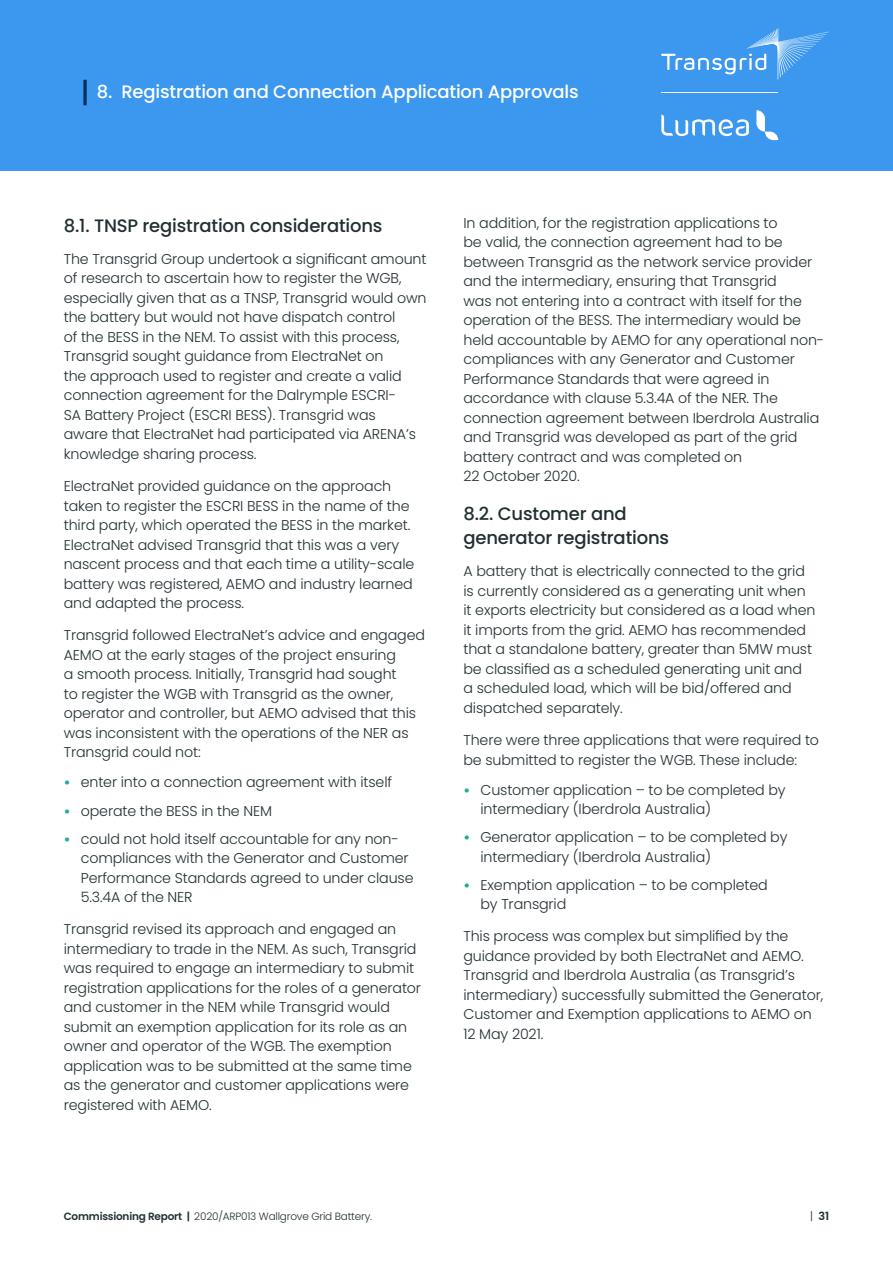
<style>
.page{position:relative;width:893px;height:1263px;background:#fff}
.page>*{position:absolute;margin:0;border:0;box-sizing:border-box;transform-origin:0 0}
._02_Subhead_2{font:500 18px/24px "Poppins";letter-spacing:-.01em;color:#222f32}
._00_Main_Header{font:500 18px "Poppins";letter-spacing:-.01em;color:#fff}
._07_Body_Text{font:300 14.25px/19.5px "Poppins";letter-spacing:-.01em;color:#222f32}
.t1{font:600 11.25px "Poppins";color:#222f32}
._07_Header_right{font:300 10.5px "Poppins";letter-spacing:-.02em;color:#222f32}
.s1{font-weight:700;font-size:13.5px;color:#1dac94}
.s2{font-weight:600}
.s3{font-weight:300}
</style>
<div class="page">
<div style="left:0;top:0;width:893px;height:170px;background:#3c98ee"></div>
<svg style="left:83px;top:80px;width:4px;height:25px"></svg>
<svg style="left:756px;top:110px;width:22px;height:30px"></svg>
<svg style="left:661px;top:115px;width:88px;height:21px"></svg>
<svg style="left:661px;top:28px;width:168px;height:52px"></svg>
<hr style="left:661px;top:92px;width:117px;height:1px;background:#fff">
<p class="_00_Main_Header" style="left:97px;top:81px;width:483px">8. Registration and Connection Application Approvals</p>
<p class="_02_Subhead_2" style="left:64px;top:213px;width:320px">8.1. TNSP registration considerations</p>
<p class="_07_Body_Text" style="left:64px;top:249px;width:364px">The Transgrid Group undertook a significant amount of research to ascertain how to register the WGB, especially given that as a TNSP, Transgrid would own the battery but would not have dispatch control<br>of the BESS in the NEM. To assist with this process, Transgrid sought guidance from ElectraNet on<br>the approach used to register and create a valid connection agreement for the Dalrymple ESCRI-<br>SA Battery Project (ESCRI BESS). Transgrid was<br>aware that ElectraNet had participated via ARENA’s knowledge sharing process.</p>
<p class="_07_Body_Text" style="left:64px;top:476px;width:352px">ElectraNet provided guidance on the approach taken to register the ESCRI BESS in the name of the third party, which operated the BESS in the market.<br>ElectraNet advised Transgrid that this was a very nascent process and that each time a utility-scale battery was registered, AEMO and industry learned and adapted the process.</p>
<p class="_07_Body_Text" style="left:64px;top:626px;width:363px">Transgrid followed ElectraNet’s advice and engaged AEMO at the early stages of the project ensuring<br>a smooth process. Initially, Transgrid had sought<br>to register the WGB with Transgrid as the owner, operator and controller, but AEMO advised that this was inconsistent with the operations of the NER as Transgrid could not:</p>
<p class="_07_Body_Text" style="left:64px;top:773px;width:330px"><span class="s1">•</span> enter into a connection agreement with itself</p>
<p class="_07_Body_Text" style="left:64px;top:801px;width:210px"><span class="s1">•</span> operate the BESS in the NEM</p>
<p class="_07_Body_Text" style="left:81px;top:829px;width:334px;text-indent:-17px"><span class="s1">•</span> could not hold itself accountable for any non&shy;compliances with the Generator and Customer Performance Standards agreed to under clause 5.3.4A of the NER</p>
<p class="_07_Body_Text" style="left:64px;top:919px;width:359px">Transgrid revised its approach and engaged an intermediary to trade in the NEM. As such, Transgrid was required to engage an intermediary to submit registration applications for the roles of a generator and customer in the NEM while Transgrid would submit an exemption application for its role as an owner and operator of the WGB. The exemption application was to be submitted at the same time as the generator and customer applications were registered with AEMO.</p>
<p class="_07_Body_Text" style="left:463px;top:213px;width:362px">In addition, for the registration applications to<br>be valid, the connection agreement had to be between Transgrid as the network service provider and the intermediary, ensuring that Transgrid<br>was not entering into a contract with itself for the operation of the BESS. The intermediary would be held accountable by AEMO for any operational non&shy;compliances with any Generator and Customer Performance Standards that were agreed in accordance with clause 5.3.4A of the NER. The connection agreement between Iberdrola Australia and Transgrid was developed as part of the grid battery contract and was completed on<br>22 October 2020.</p>
<p class="_02_Subhead_2" style="left:463px;top:502px;width:207px">8.2. Customer and generator registrations</p>
<p class="_07_Body_Text" style="left:463px;top:562px;width:353px">A battery that is electrically connected to the grid is currently considered as a generating unit when it exports electricity but considered as a load when it imports from the grid. AEMO has recommended that a standalone battery, greater than 5MW must be classified as a scheduled generating unit and<br>a scheduled load, which will be bid/offered and dispatched separately.</p>
<p class="_07_Body_Text" style="left:463px;top:730px;width:357px">There were three applications that were required to be submitted to register the WGB. These include:</p>
<p class="_07_Body_Text" style="left:480px;top:780px;width:307px;text-indent:-17px"><span class="s1">•</span> Customer application – to be completed by intermediary (Iberdrola Australia)</p>
<p class="_07_Body_Text" style="left:480px;top:827px;width:308px;text-indent:-17px"><span class="s1">•</span> Generator application – to be completed by intermediary (Iberdrola Australia)</p>
<p class="_07_Body_Text" style="left:480px;top:875px;width:289px;text-indent:-17px"><span class="s1">•</span> Exemption application – to be completed by Transgrid</p>
<p class="_07_Body_Text" style="left:463px;top:927px;width:361px">This process was complex but simplified by the guidance provided by both ElectraNet and AEMO.<br>Transgrid and Iberdrola Australia (as Transgrid’s intermediary) successfully submitted the Generator, Customer and Exemption applications to AEMO on 12 May 2021.</p>
<p class="_07_Header_right" style="left:64px;top:1211px;width:310px"><span class="s2">Commissioning Report |</span> 2020/ARP013 Wallgrove Grid Battery.</p>
<p class="t1" style="left:810px;top:1210px;width:21px"><span class="s3">|</span> 31</p>
</div>
